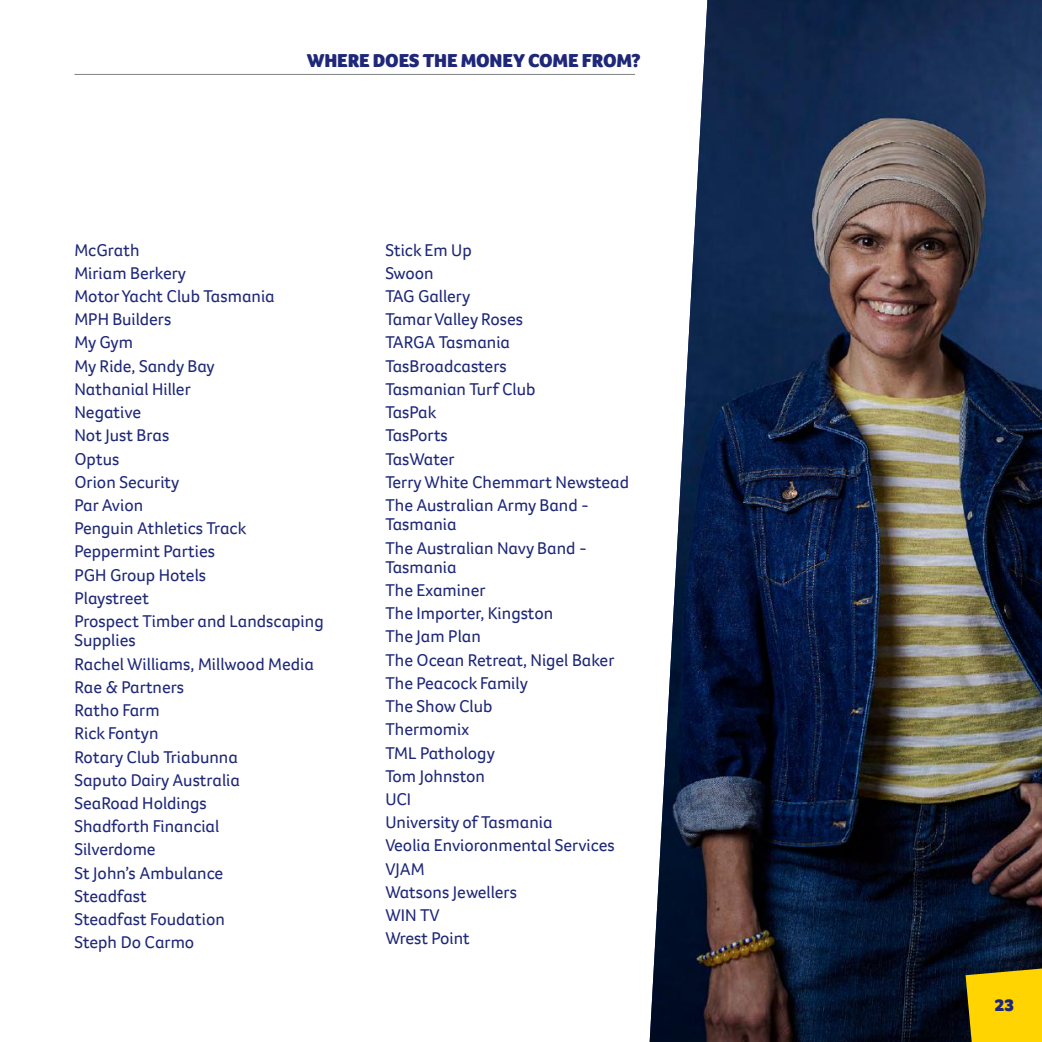
<style>
.page{position:relative;width:1042px;height:1042px;background:#fff}
.page>*{position:absolute;margin:0;border:0;box-sizing:border-box;transform-origin:0 0}
.t1{font:900 19.25px "Foco CC";letter-spacing:-.01em;color:#1e2778}
.t2{font:17.5px/23.3px "Foco CC";color:#1e2778}
.t3{font:900 17.5px "Foco CC";color:#1e2778}
</style>
<div class="page">
<img style="left:650px;top:0;width:392px;height:1042px">
<svg style="left:965px;top:968px;width:77px;height:74px;background:#e7c103"></svg>
<hr style="left:74px;top:74px;width:561px;height:1px;background:#808284">
<p class="t1" style="left:307px;top:48px;width:336px">WHERE DOES THE MONEY COME FROM?</p>
<p class="t2" style="left:74px;top:238px;width:251px">McGrath<br>Miriam Berkery<br>Motor Yacht Club Tasmania<br>MPH Builders<br>My Gym<br>My Ride, Sandy Bay<br>Nathanial Hiller<br>Negative<br>Not Just Bras<br>Optus<br>Orion Security<br>Par Avion<br>Penguin Athletics Track<br>Peppermint Parties<br>PGH Group Hotels<br>Playstreet<br>Prospect Timber and Landscaping</p>
<p class="t2" style="left:74px;top:629px;width:241px">Supplies<br>Rachel Williams, Millwood Media<br>Rae &amp; Partners<br>Ratho Farm<br>Rick Fontyn<br>Rotary Club Triabunna<br>Saputo Dairy Australia<br>SeaRoad Holdings<br>Shadforth Financial<br>Silverdome<br>St John’s Ambulance<br>Steadfast<br>Steadfast Foudation<br>Steph Do Carmo</p>
<p class="t2" style="left:385px;top:238px;width:245px">Stick Em Up<br>Swoon<br>TAG Gallery<br>Tamar Valley Roses<br>TARGA Tasmania<br>TasBroadcasters<br>Tasmanian Turf Club<br>TasPak<br>TasPorts<br>TasWater<br>Terry White Chemmart Newstead<br>The Australian Army Band -</p>
<p class="t2" style="left:385px;top:512px;width:203px">Tasmania<br>The Australian Navy Band -</p>
<p class="t2" style="left:385px;top:555px;width:231px">Tasmania<br>The Examiner<br>The Importer, Kingston<br>The Jam Plan<br>The Ocean Retreat, Nigel Baker<br>The Peacock Family<br>The Show Club<br>Thermomix<br>TML Pathology<br>Tom Johnston<br>UCI<br>University of Tasmania<br>Veolia Envioronmental Services<br>VJAM<br>Watsons Jewellers<br>WIN TV<br>Wrest Point</p>
<p class="t3" style="left:994px;top:993px;width:22px">23</p>
</div>
